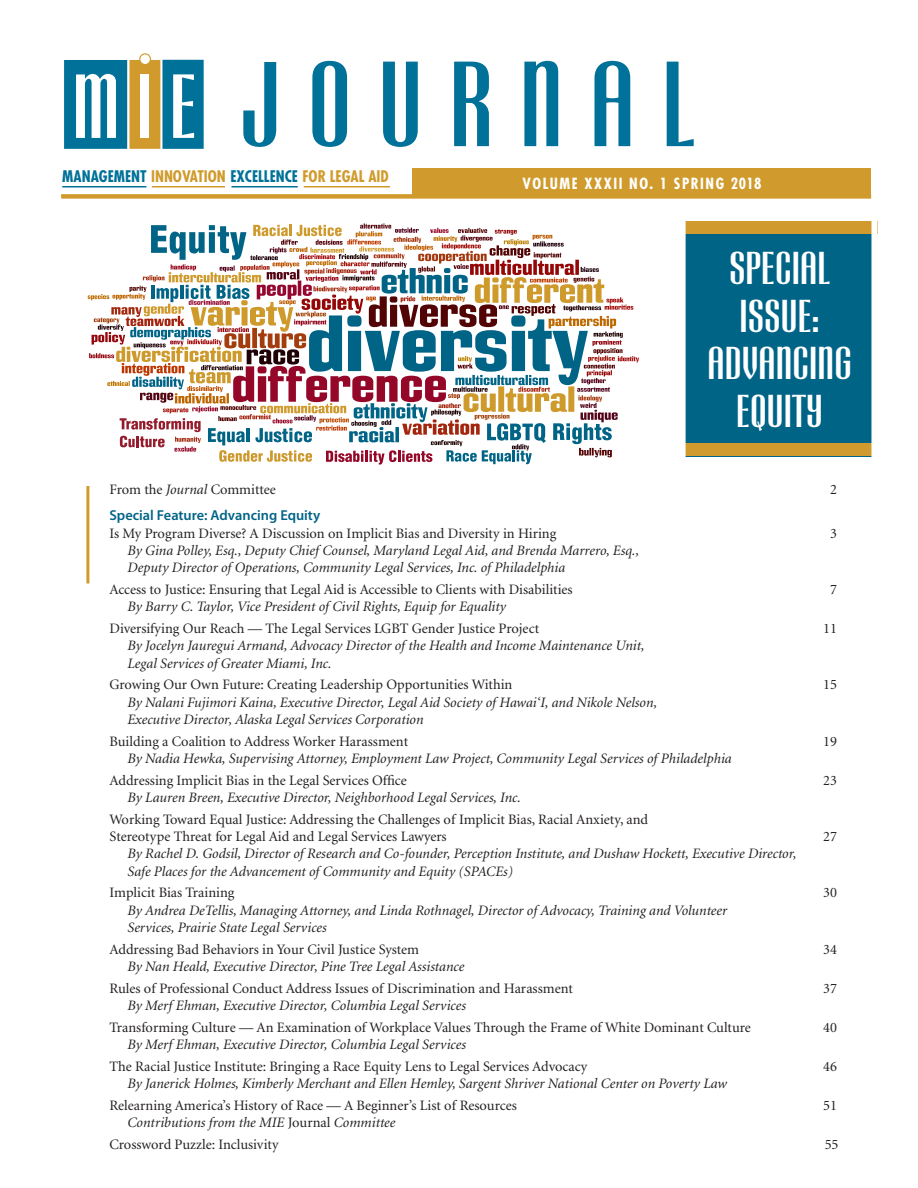
<style>
.page{position:relative;width:918px;height:1188px;background:#fff}
.page>*{position:absolute;margin:0;border:0;box-sizing:border-box;transform-origin:0 0}
.t1{font:126px "Cg Radiant Bd Ex Cd";letter-spacing:.2em;color:#007198}
.t2{font:48px/47.8px "Cg Radiant Bd Ex Cd";letter-spacing:-.01em;color:#fff;text-align:center}
.t3{font:700 condensed 15.6px "Futura Std";color:#d09b2c}
.t4{font:700 condensed 15px "Futura Std";letter-spacing:.1em;color:#fff}
.t5{font:italic 14.4px/17.2px "Minion";color:#231f20}
.t6{font:14.4px/17.2px "Minion";color:#231f20}
.t7{font:600 14.4px "Myriad Pro";color:#006487}
.s1{color:#007198}
.s2{font-style:italic}
</style>
<div class="page">
<div style="left:686px;top:225px;width:189px;height:231px;background:#006487"></div>
<hr style="left:86px;top:486px;width:3px;height:98px;background:#d09b2c">
<div style="left:61px;top:194px;width:810px;height:5px;background:#d09b2c"></div>
<hr style="left:62px;top:186px;width:84px;height:2px;background:#007198">
<hr style="left:152px;top:186px;width:73px;height:2px;background:#d09b2c">
<hr style="left:232px;top:186px;width:66px;height:2px;background:#007198">
<hr style="left:304px;top:186px;width:86px;height:2px;background:#d09b2c">
<div style="left:413px;top:168px;width:458px;height:30px;background:#d09b2c"></div>
<div style="left:65px;top:61px;width:61px;height:87px;background:#007198"></div>
<div style="left:64px;top:60px;width:63px;height:89px;border:2px solid #007198"></div>
<div style="left:130px;top:61px;width:30px;height:87px;background:#d09b2c"></div>
<div style="left:129px;top:60px;width:31px;height:89px;border:2px solid #d09b2c"></div>
<div style="left:163px;top:61px;width:40px;height:87px;background:#007198"></div>
<div style="left:162px;top:60px;width:42px;height:89px;border:2px solid #007198"></div>
<svg style="left:76px;top:74px;width:40px;height:64px"></svg>
<div style="left:140px;top:74px;width:9px;height:64px;background:#fff"></div>
<svg style="left:173px;top:74px;width:21px;height:64px"></svg>
<div style="left:140px;top:54px;width:10px;height:11px;background:#fff;border-radius:50%"></div>
<div style="left:139px;top:53px;width:12px;height:12px;border:1px solid #d09b2c;border-radius:50%"></div>
<div style="left:683px;top:222px;width:194px;height:12px;background:#d09b2c"></div>
<div style="left:680px;top:444px;width:194px;height:12px;background:#d09b2c"></div>
<svg style="left:88px;top:224px;width:551px;height:241px"></svg>
<div style="left:871px;top:216px;width:6px;height:778px;background:#fff"></div>
<div style="left:680px;top:220px;width:6px;height:262px;background:#fff"></div>
<h1 class="t1" style="left:238px;top:38px;width:459px">JOURNAL</h1>
<p class="t4" style="left:523px;top:174px;width:240px">VOLUME XXXII NO. 1 SPRING 2018</p>
<p class="t3" style="left:62px;top:166px;width:328px"><span class="s1">MANAGEMENT</span> INNOVATION <span class="s1">EXCELLENCE</span> FOR LEGAL AID</p>
<h2 class="t2" style="left:707px;top:245px;width:147px">SPECIAL<br>ISSUE:<br>ADVANCING<br>EQUITY</h2>
<p class="t6" style="left:110px;top:481px;width:168px">From the <span class="s2">Journal</span> Committee</p>
<p class="t6" style="left:830px;top:481px;width:8px">2</p>
<p class="t7" style="left:110px;top:508px;width:212px">Special Feature: Advancing Equity</p>
<p class="t6" style="left:110px;top:525px;width:448px">Is My Program Diverse? A Discussion on Implicit Bias and Diversity in Hiring</p>
<p class="t6" style="left:830px;top:525px;width:8px">3</p>
<p class="t5" style="left:128px;top:542px;width:513px">By Gina Polley, Esq., Deputy Chief Counsel, Maryland Legal Aid, and Brenda Marrero, Esq.,<br>Deputy Director of Operations, Community Legal Services, Inc. of Philadelphia</p>
<p class="t6" style="left:110px;top:581px;width:465px">Access to Justice: Ensuring that Legal Aid is Accessible to Clients with Disabilities</p>
<p class="t6" style="left:830px;top:581px;width:8px">7</p>
<p class="t5" style="left:128px;top:599px;width:380px">By Barry C. Taylor, Vice President of Civil Rights, Equip for Equality</p>
<p class="t6" style="left:110px;top:620px;width:431px">Diversifying Our Reach — The Legal Services LGBT Gender Justice Project</p>
<p class="t6" style="left:823px;top:620px;width:15px">11</p>
<p class="t5" style="left:128px;top:638px;width:519px">By Jocelyn Jauregui Armand, Advocacy Director of the Health and Income Maintenance Unit,<br>Legal Services of Greater Miami, Inc.</p>
<p class="t6" style="left:110px;top:677px;width:404px">Growing Our Own Future: Creating Leadership Opportunities Within</p>
<p class="t6" style="left:823px;top:677px;width:15px">15</p>
<p class="t5" style="left:128px;top:694px;width:531px">By Nalani Fujimori Kaina, Executive Director, Legal Aid Society of Hawai‘I, and Nikole Nelson,<br>Executive Director, Alaska Legal Services Corporation</p>
<p class="t6" style="left:110px;top:733px;width:300px">Building a Coalition to Address Worker Harassment</p>
<p class="t6" style="left:823px;top:733px;width:15px">19</p>
<p class="t5" style="left:128px;top:750px;width:606px">By Nadia Hewka, Supervising Attorney, Employment Law Project, Community Legal Services of Philadelphia</p>
<p class="t6" style="left:110px;top:772px;width:299px">Addressing Implicit Bias in the Legal Services Office</p>
<p class="t6" style="left:823px;top:772px;width:15px">23</p>
<p class="t5" style="left:128px;top:789px;width:395px">By Lauren Breen, Executive Director, Neighborhood Legal Services, Inc.</p>
<p class="t6" style="left:110px;top:811px;width:540px">Working Toward Equal Justice: Addressing the Challenges of Implicit Bias, Racial Anxiety, and<br>Stereotype Threat for Legal Aid and Legal Services Lawyers</p>
<p class="t6" style="left:823px;top:828px;width:15px">27</p>
<p class="t5" style="left:128px;top:846px;width:671px">By Rachel D. Godsil, Director of Research and Co-founder, Perception Institute, and Dushaw Hockett, Executive Director,<br>Safe Places for the Advancement of Community and Equity (SPACEs)</p>
<p class="t6" style="left:110px;top:885px;width:126px">Implicit Bias Training</p>
<p class="t6" style="left:823px;top:885px;width:15px">30</p>
<p class="t5" style="left:128px;top:902px;width:601px">By Andrea DeTellis, Managing Attorney, and Linda Rothnagel, Director of Advocacy, Training and Volunteer<br>Services, Prairie State Legal Services</p>
<p class="t6" style="left:110px;top:941px;width:311px">Addressing Bad Behaviors in Your Civil Justice System</p>
<p class="t6" style="left:823px;top:941px;width:15px">34</p>
<p class="t5" style="left:128px;top:958px;width:338px">By Nan Heald, Executive Director, Pine Tree Legal Assistance</p>
<p class="t6" style="left:110px;top:980px;width:465px">Rules of Professional Conduct Address Issues of Discrimination and Harassment</p>
<p class="t6" style="left:823px;top:980px;width:15px">37</p>
<p class="t5" style="left:128px;top:997px;width:340px">By Merf Ehman, Executive Director, Columbia Legal Services</p>
<p class="t6" style="left:110px;top:1019px;width:643px">Transforming Culture — An Examination of Workplace Values Through the Frame of White Dominant Culture</p>
<p class="t6" style="left:823px;top:1019px;width:15px">40</p>
<p class="t5" style="left:128px;top:1037px;width:340px">By Merf Ehman, Executive Director, Columbia Legal Services</p>
<p class="t6" style="left:110px;top:1058px;width:479px">The Racial Justice Institute: Bringing a Race Equity Lens to Legal Services Advocacy</p>
<p class="t6" style="left:823px;top:1058px;width:15px">46</p>
<p class="t5" style="left:128px;top:1076px;width:601px">By Janerick Holmes, Kimberly Merchant and Ellen Hemley, Sargent Shriver National Center on Poverty Law</p>
<p class="t6" style="left:110px;top:1097px;width:409px">Relearning America’s History of Race — A Beginner’s List of Resources</p>
<p class="t6" style="left:823px;top:1097px;width:15px">51</p>
<p class="t6" style="left:110px;top:1112px;width:287px;line-height:21.8px;text-indent:18px"><span class="s2">Contributions from the MIE</span> Journal <span class="s2">Committee<br></span>Crossword Puzzle: Inclusivity</p>
<p class="t6" style="left:825px;top:1136px;width:15px">55</p>
</div>
